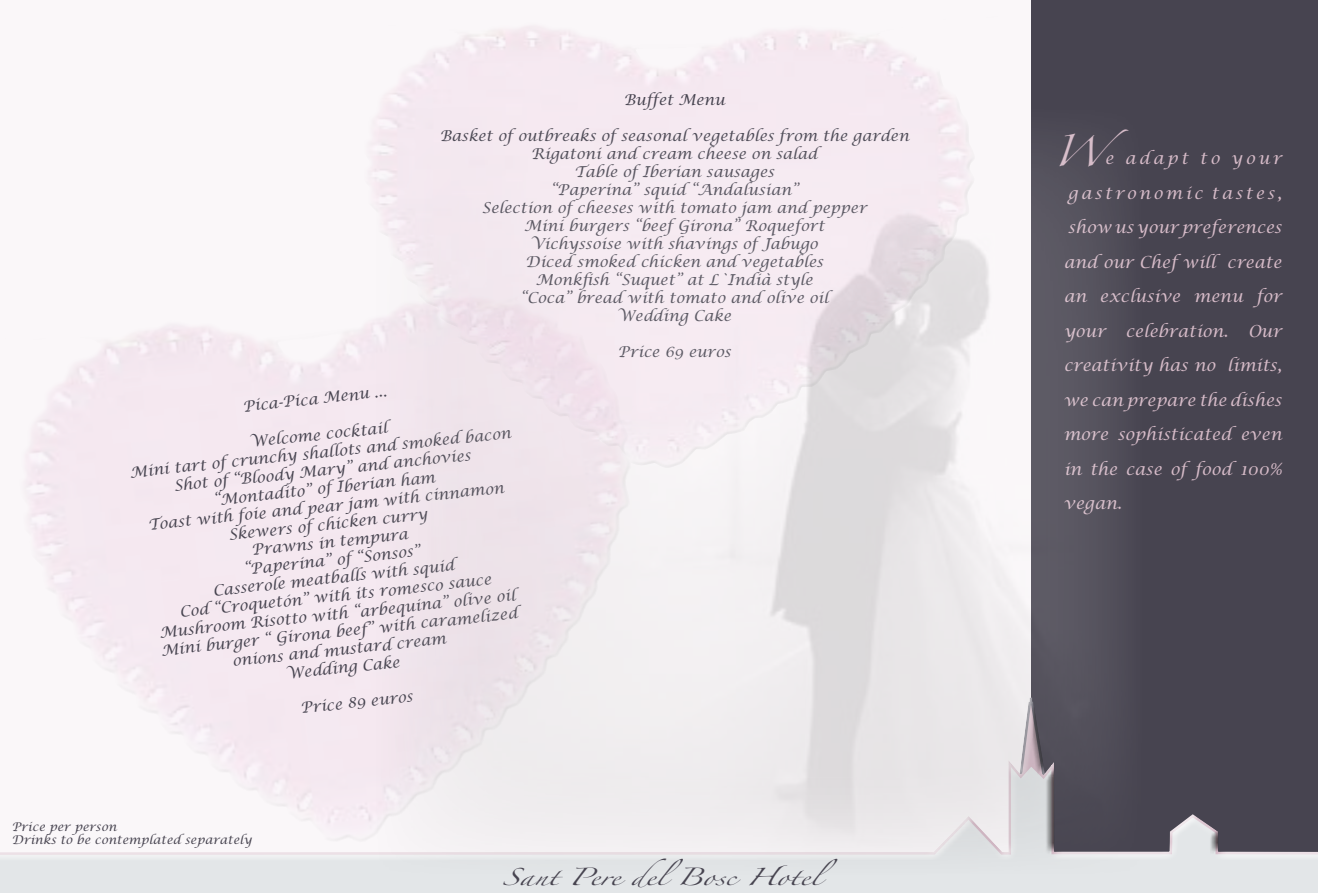
<style>
.page{position:relative;width:1319px;height:893px;background:#fff}
.page>*{position:absolute;margin:0;border:0;box-sizing:border-box;transform-origin:0 0}
.t1{font:28.35px "Zapfino";color:#d6bbc8}
.t2{font:italic 16.5px/34.5px "Lucida Calligraphy";color:#d6bbc8;text-align:justify}
.t3{font:15.6px "Zapfino";color:#474450;scale:1.33 1}
.t4{font:italic 15px/18px "Lucida Calligraphy";color:#474450;text-align:center}
.t5{font:italic 12px/13.5px "Lucida Calligraphy";color:#474450}
</style>
<div class="page">
<div style="left:0;top:0;width:1047px;height:876px;background:#faf7f9"></div>
<div style="left:1030px;top:0;width:287px;height:893px;background:#474450"></div>
<div style="left:0;top:695px;width:1317px;height:198px;background:#000;opacity:.75"></div>
<svg style="left:1px;top:326px;width:700px;height:554px;fill:#f5e9f1"></svg>
<div style="left:362px;top:12px;width:644px;height:461px;background:#f6edf2"></div>
<img style="left:374px;top:105px;width:769px;height:771px">
<p class="t4" style="left:623px;top:91px;width:103px">Buffet Menu</p>
<p class="t4" style="left:439px;top:127px;width:470px">Basket of outbreaks of seasonal vegetables from the garden Rigatoni and cream cheese on salad<br>Table of Iberian sausages<br>“Paperina” squid “Andalusian”<br>Selection of cheeses with tomato jam and pepper<br>Mini burgers “beef Girona” Roquefort<br>Vichyssoise with shavings of Jabugo<br>Diced smoked chicken and vegetables<br>Monkfish “Suquet” at L`Indià style<br>“Coca” bread with tomato and olive oil<br>Wedding Cake</p>
<p class="t4" style="left:617px;top:343px;width:114px">Price 69 euros</p>
<p class="t4" style="left:242px;top:398px;width:146px;rotate:-6deg">Pica-Pica Menu ...</p>
<p class="t4" style="left:127px;top:446px;width:384px;rotate:-6deg">Welcome cocktail<br>Mini tart of crunchy shallots and smoked bacon<br>Shot of “Bloody Mary” and anchovies “Montadito” of Iberian ham<br>Toast with foie and pear jam with cinnamon<br>Skewers of chicken curry<br>Prawns in tempura<br>“Paperina” of “Sonsos”<br>Casserole meatballs with squid<br>Cod “Croquetón” with its romesco sauce<br>Mushroom Risotto with “arbequina” olive oil<br>Mini burger “ Girona beef” with caramelized onions and mustard cream<br>Wedding Cake</p>
<p class="t4" style="left:300px;top:699px;width:114px;rotate:-6deg">Price 89 euros</p>
<p class="t5" style="left:12px;top:820px;width:242px">Price per person<br>Drinks to be contemplated separately</p>
<p class="t3" style="left:502px;top:871px;width:253px">Sant Pere delBosc Hotel</p>
<h1 class="t1" style="left:1052px;top:139px;width:77px">W</h1>
<p class="t2" style="left:1063px;top:142px;width:219px;text-indent:41px">e adapt to your gastronomic tastes, show us your preferences and our Chef will create an exclusive menu for your celebration. Our creativity has no limits, we can prepare the dishes more sophisticated even in the case of food 100% vegan.</p>
</div>
